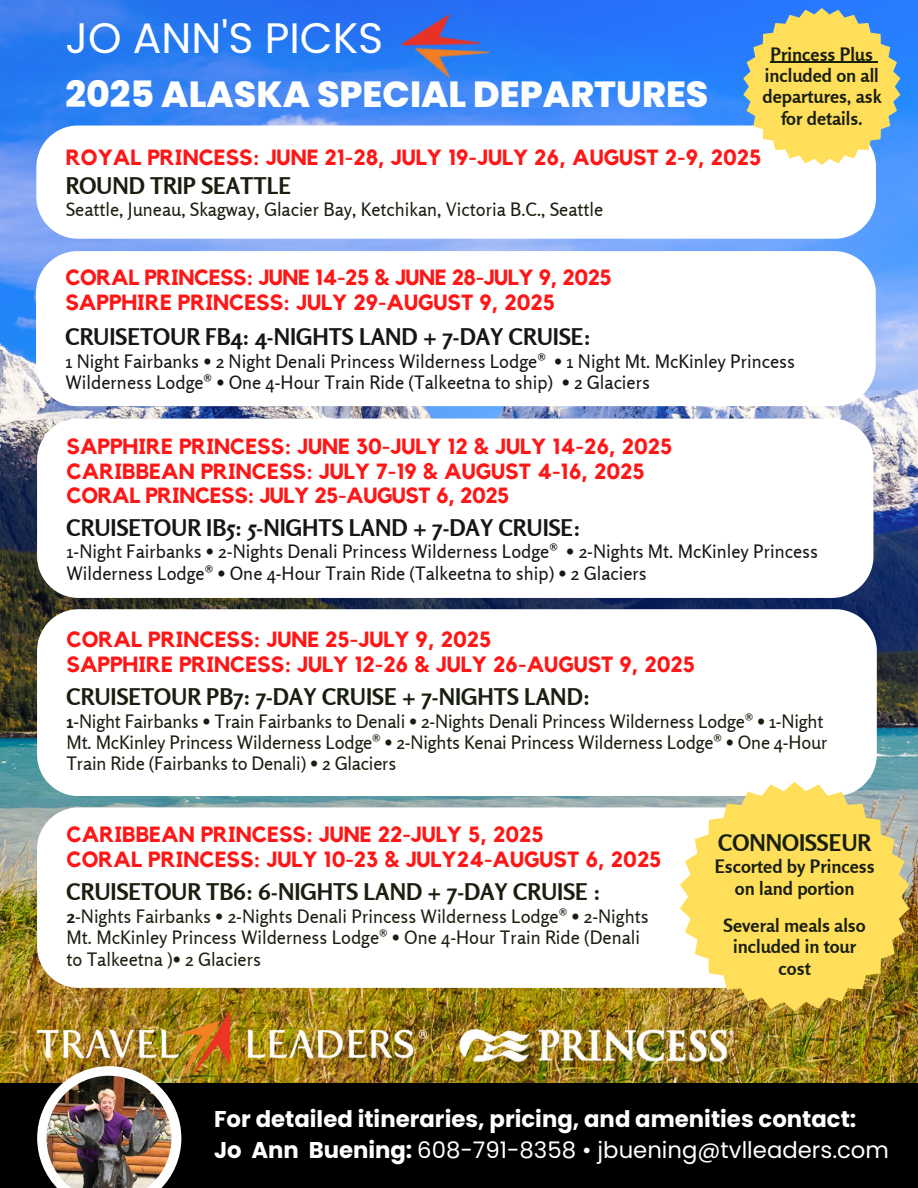
<style>
.page{position:relative;width:918px;height:1188px;background:#fff}
.page>*{position:absolute;margin:0;border:0;box-sizing:border-box;transform-origin:0 0}
.t1{font:42.6px "Poppins";color:#fff}
.t2{font:800 36.3px "Poppins";color:#fff}
.t3{font:700 22.95px "Rosario";color:#191f0f}
.t4{font:700 22.95px "Rosario";color:#161617}
.t5{font:700 22.8px/31.5px "Poppins";color:#fff}
.t6{font:700 21.9px/24.8px "Kollektif";color:#ff1616}
.t7{font:18.45px/21.3px "Rosario";color:#191f0f}
.t8{font:18.45px/21.3px "Rosario";color:#161617}
.t9{font:700 18.45px/21.3px "Rosario";color:#191f0f;text-align:center}
.s1{font-weight:700}
.s2{font-weight:400}
</style>
<div class="page">
<img style="left:0;top:0;width:918px;height:1083px">
<div style="left:37px;top:807px;width:840px;height:181px;background:#fff;border-radius:42px"></div>
<div style="left:37px;top:419px;width:836px;height:179px;background:#fff;border-radius:42px"></div>
<div style="left:36px;top:126px;width:840px;height:113px;background:#fff;border-radius:42px"></div>
<div style="left:36px;top:251px;width:840px;height:155px;background:#fff;border-radius:42px"></div>
<div style="left:37px;top:609px;width:840px;height:187px;background:#fff;border-radius:42px"></div>
<svg style="left:680px;top:782px;width:229px;height:229px;background:#edd369"></svg>
<img style="left:37px;top:1011px;width:389px;height:64px">
<img style="left:453px;top:1023px;width:288px;height:46px">
<img style="left:395px;top:0;width:97px;height:90px">
<svg style="left:743px;top:8px;width:157px;height:157px;background:#d4cd84"></svg>
<div style="left:0;top:1083px;width:918px;height:105px;background:#000"></div>
<img style="left:37px;top:1066px;width:144px;height:110px">
<img style="left:46px;top:1076px;width:125px;height:112px">
<p class="t1" style="left:65px;top:9px;width:319px">JO ANN'S PICKS</p>
<p class="t2" style="left:65px;top:69px;width:644px">2025 ALASKA SPECIAL DEPARTURES</p>
<p class="t9" style="left:762px;top:43px;width:120px">Princess Plus included on all departures, ask for details.</p>
<p class="t6" style="left:66px;top:146px;width:697px">ROYAL PRINCESS: JUNE 21-28, JULY 19-JULY 26, AUGUST 2-9, 2025</p>
<h3 class="t3" style="left:66px;top:171px;width:227px">ROUND TRIP SEATTLE</h3>
<p class="t7" style="left:66px;top:199px;width:539px">Seattle, Juneau, Skagway, Glacier Bay, Ketchikan, Victoria B.C., Seattle</p>
<p class="t6" style="left:65px;top:266px;width:548px">CORAL PRINCESS: JUNE 14-25 &amp; JUNE 28-JULY 9, 2025<br>SAPPHIRE PRINCESS: JULY 29-AUGUST 9, 2025</p>
<h3 class="t4" style="left:65px;top:323px;width:527px">CRUISETOUR FB4: 4-NIGHTS LAND + 7-DAY CRUISE:</h3>
<p class="t8" style="left:65px;top:350px;width:731px">1 Night Fairbanks • 2 Night Denali Princess Wilderness Lodge® • 1 Night Mt. McKinley Princess<br>Wilderness Lodge® • One 4-Hour Train Ride (Talkeetna to ship) • 2 Glaciers</p>
<h5 class="t6" style="left:67px;top:435px;width:607px">SAPPHIRE PRINCESS: JUNE 30-JULY 12 &amp; JULY 14-26, 2025<br>CARIBBEAN PRINCESS: JULY 7-19 &amp; AUGUST 4-16, 2025<br>CORAL PRINCESS: JULY 25-AUGUST 6, 2025</h5>
<h3 class="t4" style="left:67px;top:513px;width:516px">CRUISETOUR IB5: 5-NIGHTS LAND + 7-DAY CRUISE:</h3>
<p class="t8" style="left:67px;top:541px;width:753px">1-Night Fairbanks • 2-Nights Denali Princess Wilderness Lodge® • 2-Nights Mt. McKinley Princess<br>Wilderness Lodge® • One 4-Hour Train Ride (Talkeetna to ship) • 2 Glaciers</p>
<p class="t6" style="left:67px;top:628px;width:630px">CORAL PRINCESS: JUNE 25-JULY 9, 2025<br>SAPPHIRE PRINCESS: JULY 12-26 &amp; JULY 26-AUGUST 9, 2025</p>
<p class="t3" style="left:67px;top:683px;width:525px">CRUISETOUR PB7: 7-DAY CRUISE + 7-NIGHTS LAND:</p>
<h5 class="t7" style="left:67px;top:710px;width:758px"><span class="s1">1</span>-Night Fairbanks • Train Fairbanks to Denali • 2-Nights Denali Princess Wilderness Lodge® • 1-Night</h5>
<h5 class="t7" style="left:67px;top:732px;width:763px">Mt. McKinley Princess Wilderness Lodge® • 2-Nights Kenai Princess Wilderness Lodge® • One 4-Hour<br>Train Ride (Fairbanks to Denali) • 2 Glaciers</h5>
<h2 class="t6" style="left:67px;top:823px;width:597px">CARIBBEAN PRINCESS: JUNE 22-JULY 5, 2025<br>CORAL PRINCESS: JULY 10-23 &amp; JULY24-AUGUST 6, 2025</h2>
<h3 class="t3" style="left:67px;top:878px;width:536px">CRUISETOUR TB6: 6-NIGHTS LAND + 7-DAY CRUISE :</h3>
<p class="t7" style="left:67px;top:905px;width:584px"><span class="s1">2</span>-Nights Fairbanks • 2-Nights Denali Princess Wilderness Lodge® • 2-Nights<br>Mt. McKinley Princess Wilderness Lodge® • One 4-Hour Train Ride (Denali</p>
<p class="t7" style="left:67px;top:948px;width:196px">to Talkeetna )• 2 Glaciers</p>
<h3 class="t3" style="left:718px;top:829px;width:154px">CONNOISSEUR</h3>
<h3 class="t9" style="left:715px;top:856px;width:161px">Escorted by Princess on land portion</h3>
<p class="t9" style="left:724px;top:914px;width:144px">Several meals also included in tour cost</p>
<h4 class="t5" style="left:214px;top:1103px;width:676px">For detailed itineraries, pricing, and amenities contact:<br>Jo Ann Buening: <span class="s2">608-791-8358 • jbuening@tvlleaders.com</span></h4>
</div>
